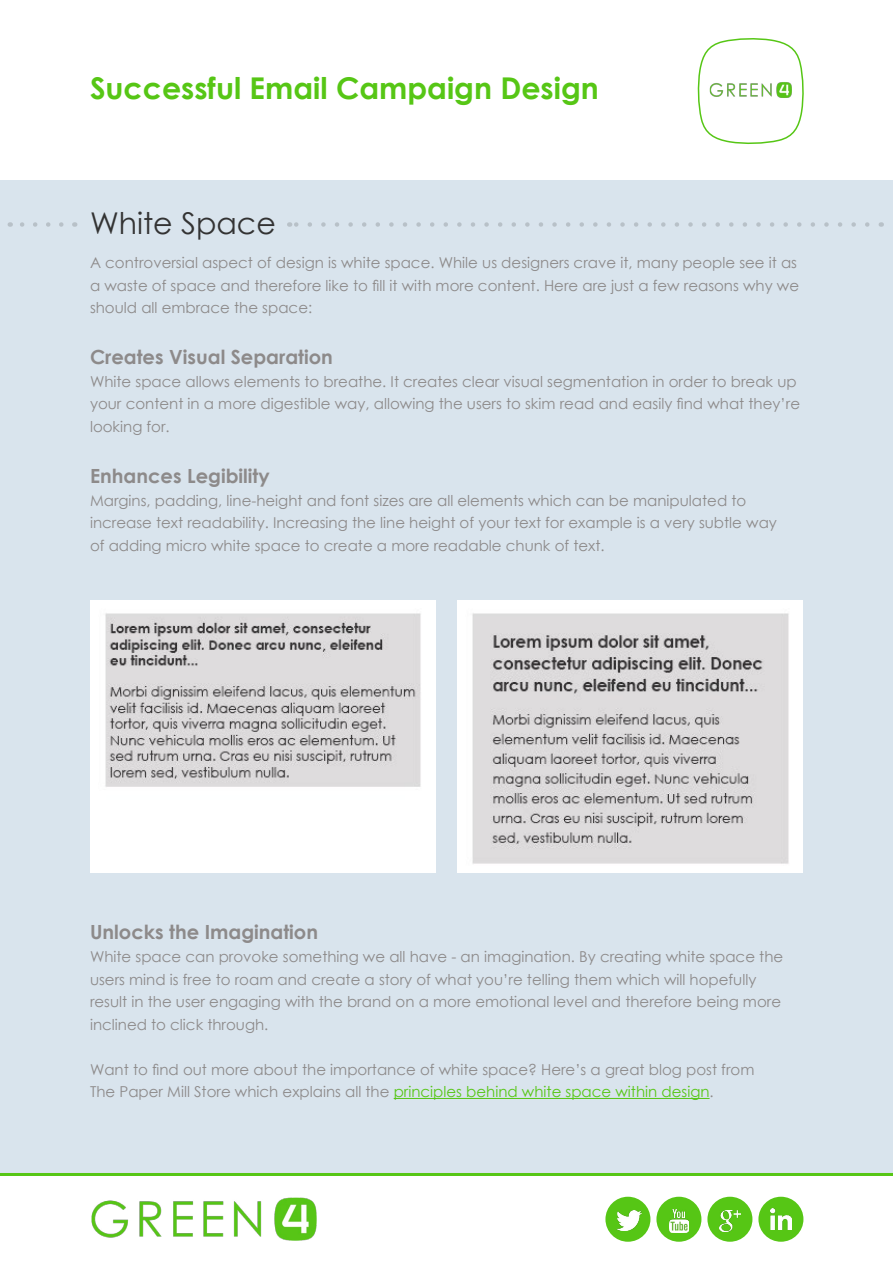
<style>
.page{position:relative;width:893px;height:1263px;background:#fff}
.page>*{position:absolute;margin:0;border:0;box-sizing:border-box;transform-origin:0 0}
.t1{font:700 30px "Century Gothic";color:#56c615}
.t2{font:30px "Century Gothic";color:#333}
.t3{font:700 19.5px "Century Gothic";color:#8d8a8a}
.t4{font:15px/22.5px "Century Gothic";color:#8d8a8a}
.s1{color:#56c615}
</style>
<div class="page">
<div style="left:0;top:180px;width:893px;height:993px;background:#d9e4ed"></div>
<svg style="left:10px;top:222px;width:51px;height:5px"></svg>
<svg style="left:296px;top:222px;width:571px;height:5px"></svg>
<hr style="left:394px;top:1098px;width:316px;height:1px;background:#56c615">
<img style="left:90px;top:600px;width:346px;height:272px">
<img style="left:458px;top:600px;width:345px;height:272px">
<img style="left:91px;top:1197px;width:226px;height:44px">
<hr style="left:0;top:1173px;width:893px;height:3px;background:#56c615">
<div style="left:758px;top:1197px;width:45px;height:45px;background:#56c615;border-radius:50%"></div>
<div style="left:707px;top:1197px;width:45px;height:45px;background:#56c615;border-radius:50%"></div>
<div style="left:656px;top:1197px;width:45px;height:45px;background:#56c615;border-radius:50%"></div>
<div style="left:605px;top:1197px;width:45px;height:45px;background:#56c615;border-radius:50%"></div>
<img style="left:770px;top:1209px;width:21px;height:21px">
<img style="left:720px;top:1210px;width:20px;height:21px">
<img style="left:616px;top:1210px;width:26px;height:20px">
<img style="left:669px;top:1209px;width:20px;height:23px">
<svg style="left:697px;top:38px;width:107px;height:106px"></svg>
<img style="left:706px;top:78px;width:90px;height:22px">
<h1 class="t1" style="left:90px;top:65px;width:510px">Successful Email Campaign Design</h1>
<h1 class="t2" style="left:90px;top:202px;width:187px">White Space</h1>
<p class="t4" style="left:90px;top:251px;width:711px">A controversial aspect of design is white space. While us designers crave it, many people see it as a waste of space and therefore like to fill it with more content. Here are just a few reasons why we should all embrace the space:</p>
<h2 class="t3" style="left:90px;top:342px;width:244px">Creates Visual Separation</h2>
<p class="t4" style="left:90px;top:370px;width:712px">White space allows elements to breathe. It creates clear visual segmentation in order to break up your content in a more digestible way, allowing the users to skim read and easily find what they’re looking for.</p>
<h2 class="t3" style="left:90px;top:461px;width:181px">Enhances Legibility</h2>
<p class="t4" style="left:90px;top:489px;width:688px">Margins, padding, line-height and font sizes are all elements which can be manipulated to increase text readability. Increasing the line height of your text for example is a very subtle way of adding micro white space to create a more readable chunk of text.</p>
<h2 class="t3" style="left:90px;top:917px;width:230px">Unlocks the Imagination</h2>
<p class="t4" style="left:90px;top:945px;width:695px">White space can provoke something we all have - an imagination. By creating white space the users mind is free to roam and create a story of what you’re telling them which will hopefully result in the user engaging with the brand on a more emotional level and therefore being more inclined to click through.</p>
<p class="t4" style="left:90px;top:1057px;width:666px">Want to find out more about the importance of white space? Here’s a great blog post from<br>The Paper Mill Store which explains all the <span class="s1">principles behind white space within design</span>.</p>
</div>
